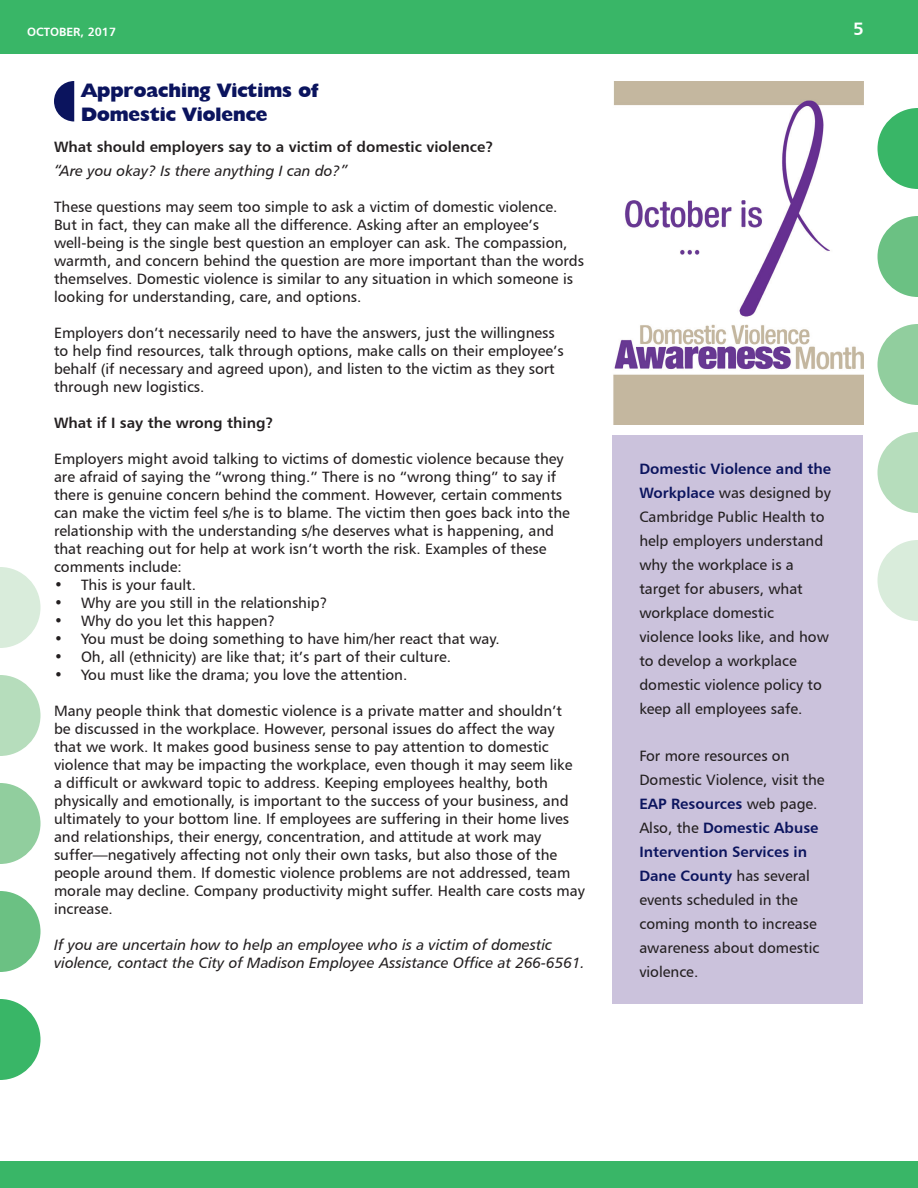
<style>
.page{position:relative;width:918px;height:1188px;background:#fff}
.page>*{position:absolute;margin:0;border:0;box-sizing:border-box;transform-origin:0 0}
.t1{font:800 19.5px/24px "Humanist 521 BT";color:#0b145e}
.t2{font:18px "Humanist 777 BT Bold B";color:#fff}
.t3{font:15px/18px "Humanist 777 BT Roman B";color:#231f20}
.t4{font:15px/18px "Humanist 777 BT Italic B";color:#231f20}
.t5{font:15px/24px "Humanist 777 BT Bold B";color:#0b145e}
.t6{font:15px "Humanist 777 BT Bold B";color:#231f20}
.t7{font:12px "Humanist 777 BT Bold B";color:#fff}
.s1{font-family:"Humanist 777 BT Bold B";color:#0b145e}
.s2{font-family:"Humanist 777 BT Roman B";color:#231f20}
</style>
<div class="page">
<div style="left:0;top:0;width:918px;height:54px;background:#39b667"></div>
<div style="left:0;top:1161px;width:918px;height:27px;background:#39b667"></div>
<svg style="left:878px;top:108px;width:40px;height:81px"></svg>
<svg style="left:878px;top:216px;width:40px;height:81px"></svg>
<svg style="left:878px;top:324px;width:40px;height:81px"></svg>
<svg style="left:878px;top:432px;width:40px;height:81px"></svg>
<svg style="left:878px;top:540px;width:40px;height:81px"></svg>
<svg style="left:0;top:999px;width:40px;height:81px"></svg>
<svg style="left:0;top:891px;width:40px;height:81px"></svg>
<svg style="left:0;top:783px;width:40px;height:81px"></svg>
<svg style="left:0;top:675px;width:40px;height:81px"></svg>
<svg style="left:0;top:567px;width:40px;height:81px"></svg>
<svg style="left:54px;top:81px;width:20px;height:41px"></svg>
<div style="left:612px;top:435px;width:251px;height:569px;background:#cbc2dc"></div>
<img style="left:613px;top:81px;width:251px;height:344px">
<p class="t7" style="left:27px;top:24px;width:91px">OCTOBER, 2017</p>
<p class="t2" style="left:853px;top:18px;width:12px">5</p>
<h1 class="t1" style="left:81px;top:78px;width:239px">Approaching Victims of<br>Domestic Violence</h1>
<p class="t6" style="left:54px;top:137px;width:441px">What should employers say to a victim of domestic violence?</p>
<p class="t4" style="left:54px;top:162px;width:295px">“Are you okay? Is there anything I can do?”</p>
<p class="t3" style="left:54px;top:198px;width:532px">These questions may seem too simple to ask a victim of domestic violence.<br>But in fact, they can make all the difference. Asking after an employee’s well-being is the single best question an employer can ask. The compassion, warmth, and concern behind the question are more important than the words themselves. Domestic violence is similar to any situation in which someone is looking for understanding, care, and options.</p>
<p class="t3" style="left:54px;top:324px;width:511px">Employers don’t necessarily need to have the answers, just the willingness to help find resources, talk through options, make calls on their employee’s behalf (if necessary and agreed upon), and listen to the victim as they sort through new logistics.</p>
<p class="t6" style="left:54px;top:414px;width:221px">What if I say the wrong thing?</p>
<p class="t3" style="left:54px;top:450px;width:517px">Employers might avoid talking to victims of domestic violence because they are afraid of saying the “wrong thing.” There is no “wrong thing” to say if there is genuine concern behind the comment. However, certain comments can make the victim feel s/he is to blame. The victim then goes back into the relationship with the understanding s/he deserves what is happening, and that reaching out for help at work isn’t worth the risk. Examples of these comments include:</p>
<p class="t3" style="left:54px;top:576px;width:144px">• This is your fault.</p>
<p class="t3" style="left:54px;top:594px;width:275px">• Why are you still in the relationship?</p>
<p class="t3" style="left:54px;top:612px;width:223px">• Why do you let this happen?</p>
<p class="t3" style="left:54px;top:630px;width:447px">• You must be doing something to have him/her react that way.</p>
<p class="t3" style="left:54px;top:648px;width:399px">• Oh, all (ethnicity) are like that; it’s part of their culture.</p>
<p class="t3" style="left:54px;top:666px;width:355px">• You must like the drama; you love the attention.</p>
<p class="t3" style="left:54px;top:702px;width:532px">Many people think that domestic violence is a private matter and shouldn’t<br>be discussed in the workplace. However, personal issues do affect the way that we work. It makes good business sense to pay attention to domestic violence that may be impacting the workplace, even though it may seem like<br>a difficult or awkward topic to address. Keeping employees healthy, both physically and emotionally, is important to the success of your business, and ultimately to your bottom line. If employees are suffering in their home lives and relationships, their energy, concentration, and attitude at work may suffer—negatively affecting not only their own tasks, but also those of the people around them. If domestic violence problems are not addressed, team morale may decline. Company productivity might suffer. Health care costs may increase.</p>
<p class="t4" style="left:54px;top:936px;width:532px">If you are uncertain how to help an employee who is a victim of domestic violence, contact the City of Madison Employee Assistance Office at 266-6561.</p>
<p class="t5" style="left:639px;top:456px;width:193px">Domestic Violence and the</p>
<p class="t3" style="left:639px;top:480px;width:193px;line-height:24px"><span class="s1">Workplace</span> was designed by<br>Cambridge Public Health to help employers understand why the workplace is a target for abusers, what workplace domestic violence looks like, and how to develop a workplace domestic violence policy to keep all employees safe.</p>
<p class="t3" style="left:639px;top:744px;width:187px;line-height:24px">For more resources on<br>Domestic Violence, visit the</p>
<p class="t5" style="left:639px;top:792px;width:181px">EAP Resources <span class="s2">web page.<br>Also, the</span> Domestic Abuse<br>Intervention Services in<br>Dane County <span class="s2">has several</span></p>
<p class="t3" style="left:639px;top:888px;width:182px;line-height:24px">events scheduled in the coming month to increase awareness about domestic violence.</p>
</div>
